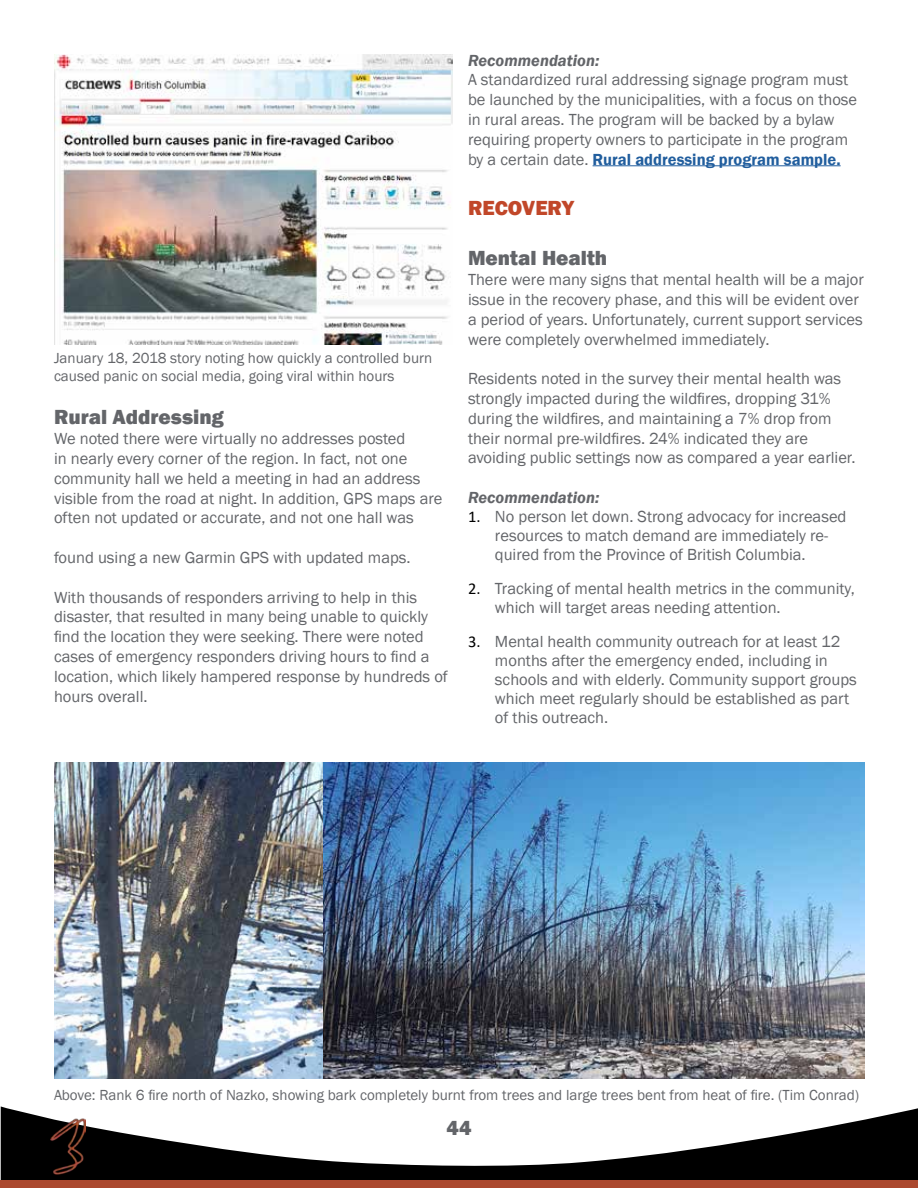
<style>
.page{position:relative;width:918px;height:1188px;background:#fff}
.page>*{position:absolute;margin:0;border:0;box-sizing:border-box;transform-origin:0 0}
.t1{font:800 21px "Franklin Gothic";color:#636569}
.t2{font:800 21px "Franklin Gothic";color:#c14729}
.t3{font:16.5px/19.8px "Franklin Gothic";color:#636569}
.t4{font:italic 600 16.5px "Franklin Gothic";color:#636569}
.t5{font:15px/18px "Franklin Gothic";color:#636569}
.s1{font-weight:600;color:#215e9e}
.s2{font-family:"Calibri";color:#000}
</style>
<div class="page">
<svg style="left:1px;top:1106px;width:917px;height:75px"></svg>
<img style="left:50px;top:1119px;width:35px;height:56px">
<div style="left:1px;top:1181px;width:917px;height:7px;background:#ab482e"></div>
<hr style="left:593px;top:165px;width:248px;height:1px;background:#215e9e">
<img style="left:54px;top:762px;width:270px;height:316px">
<img style="left:324px;top:762px;width:540px;height:316px">
<img style="left:54px;top:54px;width:399px;height:290px">
<p class="t5" style="left:54px;top:349px;width:380px">January 18, 2018 story noting how quickly a controlled burn caused panic on social media, going viral within hours</p>
<p class="t1" style="left:54px;top:404px;width:171px">Rural Addressing</p>
<p class="t3" style="left:54px;top:429px;width:390px">We noted there were virtually no addresses posted<br>in nearly every corner of the region. In fact, not one community hall we held a meeting in had an address visible from the road at night. In addition, GPS maps are often not updated or accurate, and not one hall was</p>
<p class="t3" style="left:54px;top:548px;width:358px">found using a new Garmin GPS with updated maps.</p>
<p class="t3" style="left:54px;top:588px;width:395px">With thousands of responders arriving to help in this disaster, that resulted in many being unable to quickly find the location they were seeking. There were noted cases of emergency responders driving hours to find a location, which likely hampered response by hundreds of hours overall.</p>
<p class="t4" style="left:468px;top:49px;width:133px">Recommendation:</p>
<p class="t3" style="left:468px;top:70px;width:391px">A standardized rural addressing signage program must be launched by the municipalities, with a focus on those in rural areas. The program will be backed by a bylaw requiring property owners to participate in the program by a certain date. <span class="s1">Rural addressing program sample.</span></p>
<p class="t2" style="left:468px;top:194px;width:108px">RECOVERY</p>
<p class="t1" style="left:468px;top:245px;width:141px">Mental Health</p>
<p class="t3" style="left:468px;top:270px;width:398px">There were many signs that mental health will be a major issue in the recovery phase, and this will be evident over a period of years. Unfortunately, current support services were completely overwhelmed immediately.</p>
<p class="t3" style="left:468px;top:369px;width:389px">Residents noted in the survey their mental health was strongly impacted during the wildfires, dropping 31% during the wildfires, and maintaining a 7% drop from their normal pre-wildfires. 24% indicated they are avoiding public settings now as compared a year earlier.</p>
<p class="t4" style="left:468px;top:487px;width:133px">Recommendation:</p>
<p class="t3" style="left:495px;top:507px;width:353px;line-height:18.9px;text-indent:-27px"><span class="s2">1.</span> No person let down. Strong advocacy for increased resources to match demand are immediately re&shy;quired from the Province of British Columbia.</p>
<p class="t3" style="left:495px;top:579px;width:361px;line-height:18.9px;text-indent:-27px"><span class="s2">2.</span> Tracking of mental health metrics in the community, which will target areas needing attention.</p>
<p class="t3" style="left:495px;top:632px;width:363px;line-height:19px;text-indent:-27px"><span class="s2">3.</span> Mental health community outreach for at least 12 months after the emergency ended, including in schools and with elderly. Community support groups which meet regularly should be established as part of this outreach.</p>
<p class="t5" style="left:54px;top:1086px;width:807px">Above: Rank 6 fire north of Nazko, showing bark completely burnt from trees and large trees bent from heat of fire. (Tim Conrad)</p>
<p class="t1" style="left:447px;top:1114px;width:26px">44</p>
</div>
